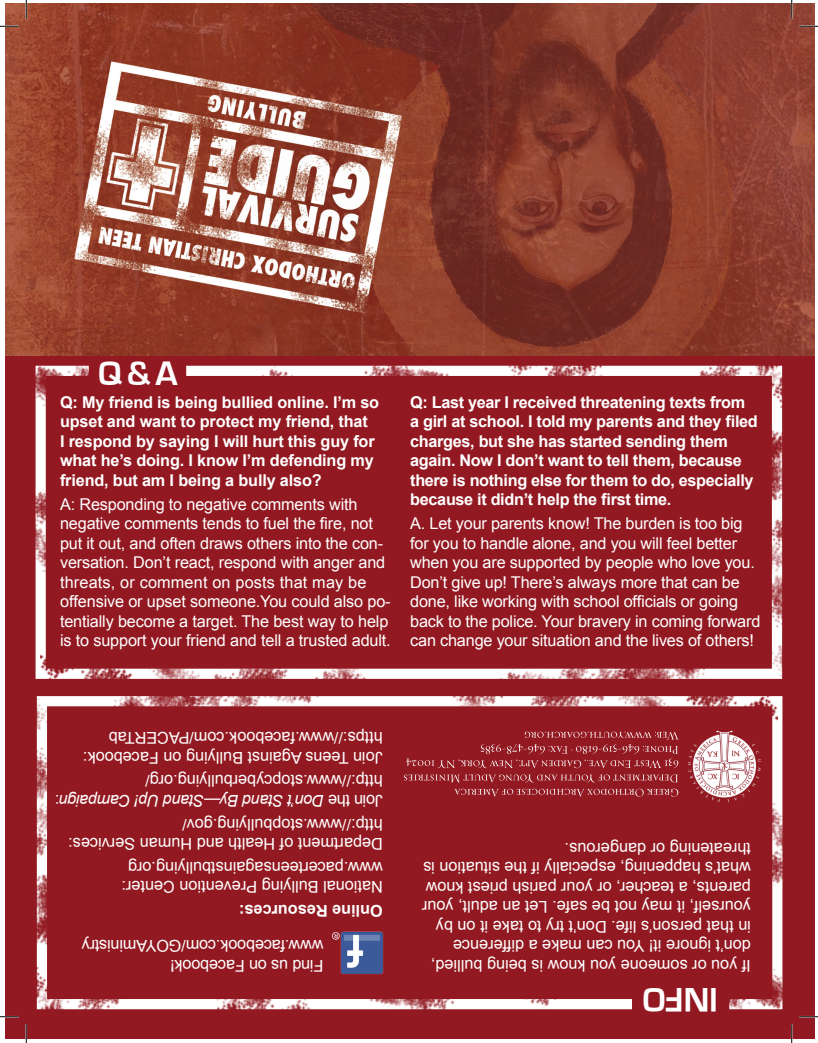
<style>
.page{position:relative;width:818px;height:1043px;background:#fff}
.page>*{position:absolute;margin:0;border:0;box-sizing:border-box;transform-origin:0 0}
.t1{font:700 35px "Eurostile";color:#fff}
.t2{font:16.25px/19.5px "Arial";letter-spacing:-.01em;color:#fff}
.t3{font:700 16.25px/19.5px "Arial";letter-spacing:-.02em;color:#fff}
.t4{font:italic 16.25px "Arial";letter-spacing:-.02em;color:#fff}
.t5{font:700 16.25px "Arial";color:#fff}
.s1{font-style:normal}
</style>
<div class="page">
<img style="left:5px;top:4px;width:809px;height:352px">
<div style="left:5px;top:356px;width:809px;height:683px;background:#921921"></div>
<img style="left:6px;top:342px;width:806px;height:337px">
<img style="left:6px;top:696px;width:806px;height:336px">
<img style="left:670px;top:726px;width:91px;height:96px">
<img style="left:331px;top:928px;width:52px;height:52px">
<svg style="left:406px;top:731px;width:272px;height:37px"></svg>
<svg style="left:404px;top:774px;width:274px;height:8px"></svg>
<svg style="left:454px;top:788px;width:224px;height:8px"></svg>
<svg style="left:0;top:25px;width:19px;height:2px"></svg>
<svg style="left:799px;top:25px;width:19px;height:2px"></svg>
<svg style="left:0;top:1015px;width:19px;height:2px"></svg>
<svg style="left:799px;top:1015px;width:19px;height:2px"></svg>
<svg style="left:25px;top:0;width:2px;height:19px"></svg>
<svg style="left:25px;top:1024px;width:2px;height:18px"></svg>
<svg style="left:790px;top:0;width:2px;height:19px"></svg>
<svg style="left:790px;top:1024px;width:2px;height:18px"></svg>
<p class="t1" style="left:99px;top:354px;width:81px">Q &amp; A</p>
<p class="t3" style="left:60px;top:393px;width:321px">Q: My friend is being bullied online. I’m so upset and want to protect my friend, that<br>I respond by saying I will hurt this guy for what he’s doing. I know I’m defending my friend, but am I being a bully also?</p>
<p class="t2" style="left:60px;top:494px;width:332px">A: Responding to negative comments with negative comments tends to fuel the fire, not put it out, and often draws others into the con&shy;versation. Don’t react, respond with anger and threats, or comment on posts that may be offensive or upset someone.You could also po&shy;tentially become a target. The best way to help is to support your friend and tell a trusted adult.</p>
<p class="t3" style="left:410px;top:393px;width:349px">Q: Last year I received threatening texts from a girl at school. I told my parents and they filed charges, but she has started sending them again. Now I don’t want to tell them, because there is nothing else for them to do, especially because it didn’t help the first time.</p>
<p class="t2" style="left:410px;top:514px;width:351px">A. Let your parents know! The burden is too big for you to handle alone, and you will feel better when you are supported by people who love you.<br>Don’t give up! There’s always more that can be done, like working with school officials or going back to the police. Your bravery in coming forward can change your situation and the lives of others!</p>
<p class="t2" style="left:383px;top:747px;width:275px;rotate:-180deg">https://www.facebook.com/PACERTab</p>
<p class="t2" style="left:383px;top:766px;width:301px;rotate:-180deg">Join Teens Against Bullying on Facebook:</p>
<p class="t2" style="left:383px;top:790px;width:239px;rotate:-180deg">http://www.stopcyberbullying.org/</p>
<p class="t4" style="left:383px;top:811px;width:329px;rotate:-180deg"><span class="s1">Join the</span> Don’t Stand By—Stand Up! Campaign<span class="s1">:</span></p>
<p class="t2" style="left:383px;top:833px;width:202px;rotate:-180deg">http://www.stopbullying.gov/</p>
<p class="t2" style="left:383px;top:853px;width:316px;rotate:-180deg">Department of Health and Human Services:</p>
<p class="t2" style="left:383px;top:877px;width:256px;rotate:-180deg">www.pacerteensagainstbullying.org</p>
<p class="t2" style="left:383px;top:896px;width:263px;rotate:-180deg">National Bullying Prevention Center:</p>
<p class="t5" style="left:383px;top:921px;width:145px;rotate:-180deg">Online Resources:</p>
<p class="t2" style="left:323px;top:955px;width:243px;rotate:-180deg">www.facebook.com/GOYAministry</p>
<p class="t2" style="left:323px;top:975px;width:155px;rotate:-180deg">Find us on Facebook!</p>
<p class="t2" style="left:751px;top:975px;width:330px;rotate:-180deg">If you or someone you know is being bullied, don’t ignore it! You can make a difference<br>in that person’s life. Don’t try to take it on by yourself, it may not be safe. Let an adult, your parents, a teacher, or your parish priest know what’s happening, especially if the situation is threatening or dangerous.</p>
<p class="t1" style="left:718px;top:1018px;width:77px;rotate:-180deg">INFO</p>
</div>
